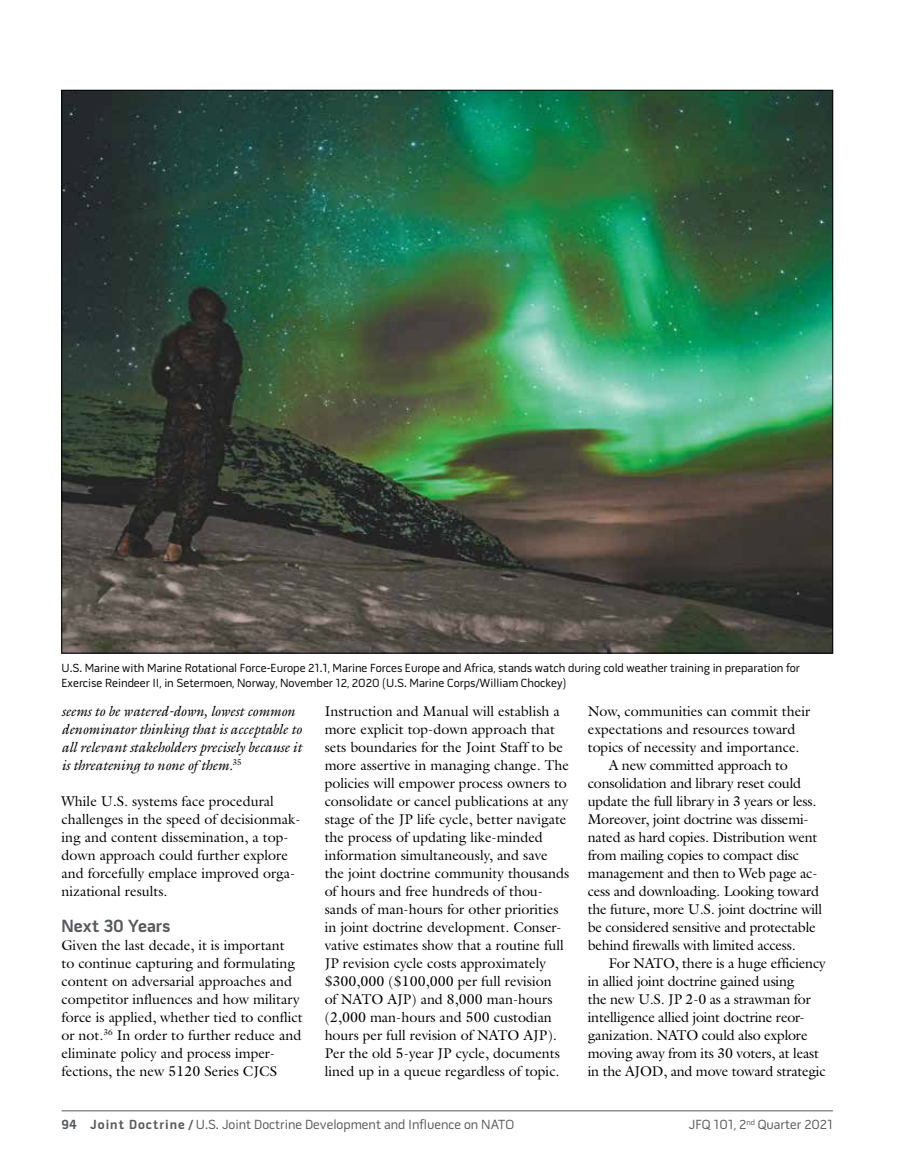
<style>
.page{position:relative;width:905px;height:1175px;background:#fff}
.page>*{position:absolute;margin:0;border:0;box-sizing:border-box;transform-origin:0 0}
.t1{font:700 18px "Pill Gothic 600 mg";letter-spacing:-.005em;color:#58595b}
.t2{font:14.25px/18px "Galliard Std";color:#000}
.t3{font:italic 14.25px/18px "Galliard Std";letter-spacing:-.015em;color:#000}
.t4{font:13.5px "Pill Gothic 600 mg";color:#58595b}
.t5{font:12px/15px "Pill Gothic 600 mg";color:#000}
.s1{font-weight:700}
</style>
<div class="page">
<hr style="left:62px;top:1110px;width:770px;height:1px;background:#58595b">
<img style="left:64px;top:92px;width:766px;height:559px">
<p class="t5" style="left:62px;top:661px;width:739px">U.S. Marine with Marine Rotational Force-Europe 21.1, Marine Forces Europe and Africa, stands watch during cold weather training in preparation for<br>Exercise Reindeer II, in Setermoen, Norway, November 12, 2020 (U.S. Marine Corps/William Chockey)</p>
<p class="t3" style="left:62px;top:701px;width:242px">seems to be watered-down, lowest common denominator thinking that is acceptable to all relevant stakeholders precisely because it is threatening to none of them.<sup>35</sup></p>
<p class="t2" style="left:62px;top:791px;width:240px">While U.S. systems face procedural challenges in the speed of decisionmak&shy;ing and content dissemination, a top&shy;down approach could further explore and forcefully emplace improved orga&shy;nizational results.</p>
<p class="t1" style="left:62px;top:918px;width:110px">Next 30 Years</p>
<p class="t2" style="left:61px;top:935px;width:242px">Given the last decade, it is important<br>to continue capturing and formulating content on adversarial approaches and competitor influences and how military force is applied, whether tied to conflict or not.<sup>36</sup> In order to further reduce and eliminate policy and process imper&shy;fections, the new 5120 Series CJCS</p>
<p class="t2" style="left:324px;top:701px;width:246px">Instruction and Manual will establish a more explicit top-down approach that sets boundaries for the Joint Staff to be more assertive in managing change. The policies will empower process owners to consolidate or cancel publications at any stage of the JP life cycle, better navigate the process of updating like-minded information simultaneously, and save the joint doctrine community thousands of hours and free hundreds of thou&shy;sands of man-hours for other priorities in joint doctrine development. Conser&shy;vative estimates show that a routine full JP revision cycle costs approximately $300,000 ($100,000 per full revision<br>of NATO AJP) and 8,000 man-hours (2,000 man-hours and 500 custodian hours per full revision of NATO AJP).<br>Per the old 5-year JP cycle, documents lined up in a queue regardless of topic.</p>
<p class="t2" style="left:587px;top:701px;width:224px">Now, communities can commit their</p>
<p class="t2" style="left:587px;top:719px;width:209px">expectations and resources toward</p>
<p class="t2" style="left:587px;top:737px;width:213px">topics of necessity and importance.</p>
<p class="t2" style="left:608px;top:755px;width:180px">A new committed approach to</p>
<p class="t2" style="left:587px;top:773px;width:215px">consolidation and library reset could</p>
<p class="t2" style="left:587px;top:791px;width:230px">update the full library in 3 years or less.</p>
<p class="t2" style="left:587px;top:809px;width:222px">Moreover, joint doctrine was dissemi-</p>
<p class="t2" style="left:587px;top:827px;width:231px">nated as hard copies. Distribution went</p>
<p class="t2" style="left:587px;top:845px;width:213px">from mailing copies to compact disc</p>
<p class="t2" style="left:587px;top:863px;width:231px">management and then to Web page ac-</p>
<p class="t2" style="left:587px;top:881px;width:233px">cess and downloading. Looking toward</p>
<p class="t2" style="left:587px;top:899px;width:236px">the future, more U.S. joint doctrine will</p>
<p class="t2" style="left:587px;top:917px;width:229px">be considered sensitive and protectable</p>
<p class="t2" style="left:587px;top:935px;width:209px">behind firewalls with limited access.</p>
<p class="t2" style="left:608px;top:953px;width:218px">For NATO, there is a huge efficiency</p>
<p class="t2" style="left:587px;top:971px;width:208px">in allied joint doctrine gained using</p>
<p class="t2" style="left:587px;top:989px;width:224px">the new U.S. JP 2-0 as a strawman for</p>
<p class="t2" style="left:587px;top:1007px;width:218px">intelligence allied joint doctrine reor-</p>
<p class="t2" style="left:587px;top:1025px;width:221px">ganization. NATO could also explore</p>
<p class="t2" style="left:587px;top:1043px;width:232px">moving away from its 30 voters, at least</p>
<p class="t2" style="left:587px;top:1061px;width:239px">in the AJOD, and move toward strategic</p>
<p class="t4" style="left:62px;top:1119px;width:454px"><span class="s1">94 Joint Doctrine /</span> U.S. Joint Doctrine Development and Influence on NATO</p>
<p class="t4" style="left:689px;top:1119px;width:145px">JFQ 101, 2<sup>nd</sup> Quarter 2021</p>
</div>
